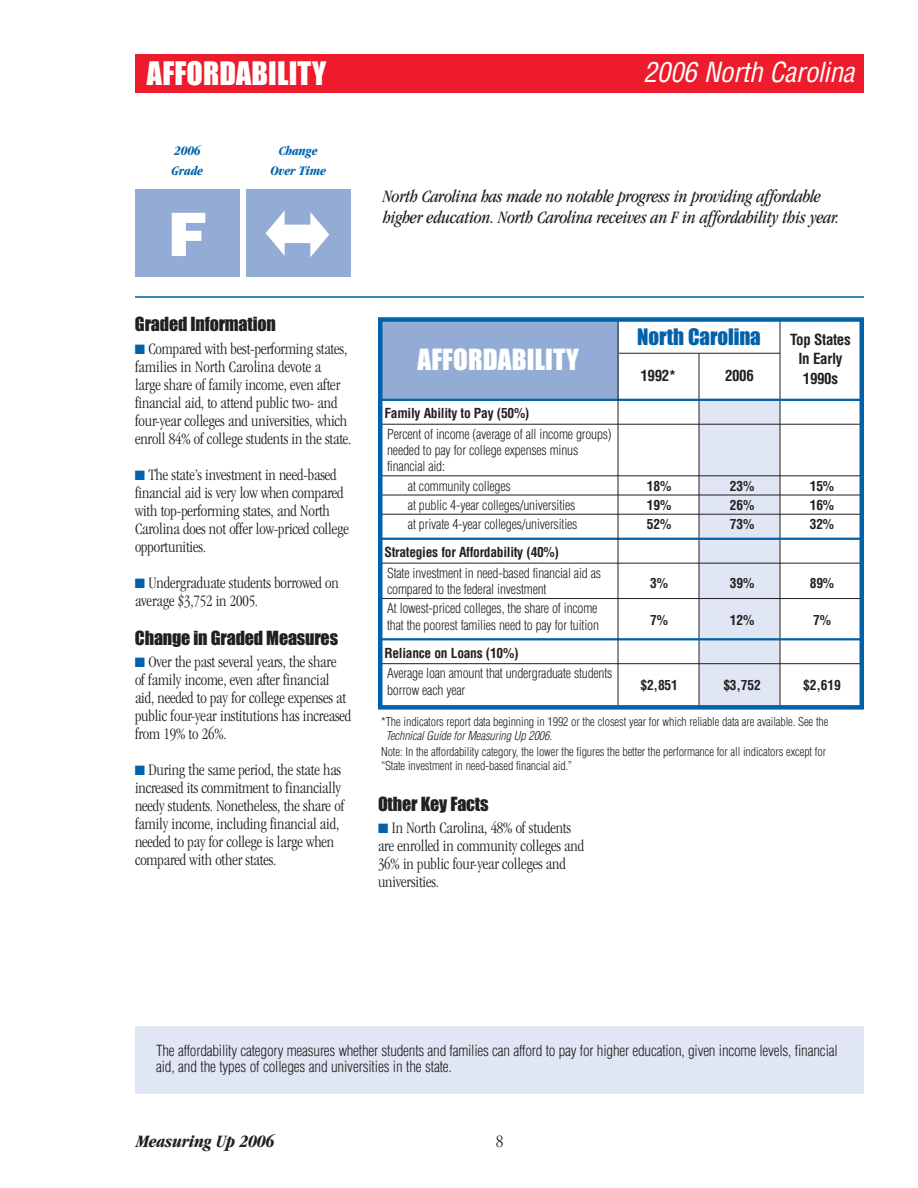
<style>
.page{position:relative;width:918px;height:1188px;background:#fff}
.page>*{position:absolute;margin:0;border:0;box-sizing:border-box;transform-origin:0 0}
.t1{font:900 60px "Helvetica";color:#fff}
.t2{font:30px "Impact";letter-spacing:.005em;color:#fff}
.t3{font:italic condensed 27px "Helvetica";letter-spacing:-.01em;color:#fff}
.t4{font:27px "Impact";letter-spacing:.005em;color:#fff}
.t5{font:21px "Impact";letter-spacing:-.005em;color:#0161aa}
.t6{font:italic condensed 18px/21px "Garamond";letter-spacing:-.015em;color:#231f20}
.t7{font:18px "Impact";letter-spacing:-.01em;color:#231f20}
.t8{font:italic 700 condensed 18px "Garamond";letter-spacing:-.015em;color:#231f20}
.t9{font:300 condensed 18px "Garamond";color:#231f20}
.t10{font:300 condensed 16.5px/18px "Garamond";letter-spacing:-.01em;color:#231f20}
.t11{font:300 condensed 15px/16.5px "Helvetica";letter-spacing:-.015em;color:#231f20}
.t12{font:700 condensed 15px/19.5px "Helvetica";letter-spacing:-.025em;color:#231f20;text-align:center}
.t13{font:300 condensed 13.5px/16.2px "Helvetica";letter-spacing:-.015em;color:#231f20}
.t14{font:700 condensed 13.5px "Helvetica";letter-spacing:-.02em;color:#231f20}
.t15{font:italic 700 condensed 13.5px/19.5px "Garamond";letter-spacing:-.01em;color:#0161aa}
.t16{font:300 condensed 12px/13.5px "Helvetica";letter-spacing:-.01em;color:#231f20}
.s1{color:#0161aa}
.s2{font-style:italic}
</style>
<div class="page">
<div style="left:135px;top:54px;width:729px;height:39px;background:#ee1b2c"></div>
<div style="left:246px;top:189px;width:105px;height:88px;background:#93acd6"></div>
<svg style="left:266px;top:210px;width:63px;height:47px"></svg>
<div style="left:135px;top:189px;width:105px;height:87px;background:#93acd6"></div>
<div style="left:135px;top:1026px;width:729px;height:68px;background:#e0e6f3"></div>
<hr style="left:135px;top:296px;width:729px;height:2px;background:#0161aa">
<div style="left:699px;top:398px;width:81px;height:310px;background:#e0e6f3"></div>
<hr style="left:618px;top:353px;width:162px;height:1px;background:#231f20">
<hr style="left:780px;top:319px;width:1px;height:388px;background:#231f20">
<hr style="left:699px;top:353px;width:1px;height:356px;background:#231f20">
<div style="left:378px;top:321px;width:241px;height:78px;background:#93acd6"></div>
<hr style="left:381px;top:399px;width:481px;height:2px;background:#0161aa">
<hr style="left:381px;top:424px;width:481px;height:1px;background:#231f20">
<hr style="left:381px;top:476px;width:481px;height:1px;background:#231f20">
<hr style="left:381px;top:495px;width:481px;height:1px;background:#231f20">
<hr style="left:381px;top:514px;width:481px;height:1px;background:#231f20">
<hr style="left:381px;top:538px;width:481px;height:2px;background:#0161aa">
<hr style="left:381px;top:563px;width:481px;height:1px;background:#231f20">
<hr style="left:381px;top:598px;width:481px;height:1px;background:#231f20">
<hr style="left:381px;top:638px;width:481px;height:2px;background:#0161aa">
<hr style="left:381px;top:663px;width:481px;height:1px;background:#231f20">
<hr style="left:618px;top:320px;width:1px;height:388px;background:#231f20">
<div style="left:378px;top:317px;width:486px;height:393px;border:4px solid #0161aa"></div>
<h2 class="t2" style="left:147px;top:64px;width:181px">AFFORDABILITY</h2>
<h3 class="t3" style="left:644px;top:62px;width:212px">2006 North Carolina</h3>
<p class="t15" style="left:172px;top:142px;width:33px">2006<br>Grade</p>
<p class="t15" style="left:271px;top:143px;width:57px;text-align:center">Change<br>Over Time</p>
<h1 class="t1" style="left:167px;top:213px;width:42px">F</h1>
<p class="t7" style="left:135px;top:319px;width:142px">Graded Information</p>
<p class="t10" style="left:135px;top:341px;width:218px"><span class="s1">■</span> Compared with best-performing states, families in North Carolina devote a<br>large share of family income, even after financial aid, to attend public two- and four-year colleges and universities, which enroll 84% of college students in the state.</p>
<p class="t10" style="left:135px;top:467px;width:215px"><span class="s1">■</span> The state’s investment in need-based financial aid is very low when compared with top-performing states, and North Carolina does not offer low-priced college opportunities.</p>
<p class="t10" style="left:135px;top:575px;width:205px"><span class="s1">■</span> Undergraduate students borrowed on average $3,752 in 2005.</p>
<p class="t7" style="left:135px;top:632px;width:205px">Change in Graded Measures</p>
<p class="t10" style="left:135px;top:654px;width:218px"><span class="s1">■</span> Over the past several years, the share<br>of family income, even after financial aid, needed to pay for college expenses at public four-year institutions has increased from 19% to 26%.</p>
<p class="t10" style="left:135px;top:762px;width:211px"><span class="s1">■</span> During the same period, the state has increased its commitment to financially needy students. Nonetheless, the share of family income, including financial aid, needed to pay for college is large when compared with other states.</p>
<p class="t6" style="left:383px;top:187px;width:458px">North Carolina has made no notable progress in providing affordable higher education. North Carolina receives an F in affordability this year.</p>
<h3 class="t4" style="left:418px;top:351px;width:163px">AFFORDABILITY</h3>
<p class="t5" style="left:637px;top:330px;width:125px">North Carolina</p>
<p class="t12" style="left:790px;top:331px;width:62px">Top States<br>In Early</p>
<p class="t12" style="left:641px;top:367px;width:37px">1992*</p>
<p class="t12" style="left:725px;top:367px;width:30px">2006</p>
<p class="t12" style="left:803px;top:370px;width:37px">1990s</p>
<p class="t14" style="left:384px;top:408px;width:147px">Family Ability to Pay (50%)</p>
<p class="t13" style="left:387px;top:427px;width:226px">Percent of income (average of all income groups) needed to pay for college expenses minus financial aid:</p>
<p class="t13" style="left:408px;top:479px;width:104px">at community colleges</p>
<p class="t14" style="left:647px;top:480px;width:26px">18%</p>
<p class="t14" style="left:730px;top:480px;width:26px">23%</p>
<p class="t14" style="left:810px;top:480px;width:26px">15%</p>
<p class="t13" style="left:408px;top:498px;width:169px">at public 4-year colleges/universities</p>
<p class="t14" style="left:647px;top:500px;width:26px">19%</p>
<p class="t14" style="left:730px;top:500px;width:26px">26%</p>
<p class="t14" style="left:810px;top:500px;width:26px">16%</p>
<p class="t13" style="left:408px;top:517px;width:171px">at private 4-year colleges/universities</p>
<p class="t14" style="left:647px;top:519px;width:26px">52%</p>
<p class="t14" style="left:730px;top:519px;width:26px">73%</p>
<p class="t14" style="left:810px;top:519px;width:26px">32%</p>
<p class="t14" style="left:384px;top:547px;width:176px">Strategies for Affordability (40%)</p>
<p class="t13" style="left:387px;top:566px;width:215px">State investment in need-based financial aid as compared to the federal investment</p>
<p class="t14" style="left:650px;top:578px;width:19px">3%</p>
<p class="t14" style="left:730px;top:578px;width:26px">39%</p>
<p class="t14" style="left:810px;top:578px;width:26px">89%</p>
<p class="t13" style="left:387px;top:601px;width:213px">At lowest-priced colleges, the share of income that the poorest families need to pay for tuition</p>
<p class="t14" style="left:650px;top:615px;width:19px">7%</p>
<p class="t14" style="left:730px;top:615px;width:26px">12%</p>
<p class="t14" style="left:813px;top:615px;width:19px">7%</p>
<p class="t14" style="left:384px;top:648px;width:136px">Reliance on Loans (10%)</p>
<p class="t13" style="left:387px;top:667px;width:227px">Average loan amount that undergraduate students borrow each year</p>
<p class="t14" style="left:640px;top:680px;width:39px">$2,851</p>
<p class="t14" style="left:723px;top:680px;width:39px">$3,752</p>
<p class="t14" style="left:803px;top:680px;width:39px">$2,619</p>
<p class="t16" style="left:386px;top:716px;width:444px;text-indent:-4px">*The indicators report data beginning in 1992 or the closest year for which reliable data are available. See the<br><span class="s2">Technical Guide for Measuring Up 2006</span>.</p>
<p class="t16" style="left:381px;top:746px;width:446px">Note: In the affordability category, the lower the figures the better the performance for all indicators except for “State investment in need-based financial aid.”</p>
<p class="t7" style="left:378px;top:798px;width:112px">Other Key Facts</p>
<p class="t10" style="left:378px;top:820px;width:208px"><span class="s1">■</span> In North Carolina, 48% of students are enrolled in community colleges and<br>36% in public four-year colleges and universities.</p>
<p class="t11" style="left:156px;top:1043px;width:683px">The affordability category measures whether students and families can afford to pay for higher education, given income levels, financial aid, and the types of colleges and universities in the state.</p>
<p class="t8" style="left:136px;top:1134px;width:140px">Measuring Up 2006</p>
<p class="t9" style="left:496px;top:1134px;width:9px">8</p>
</div>
